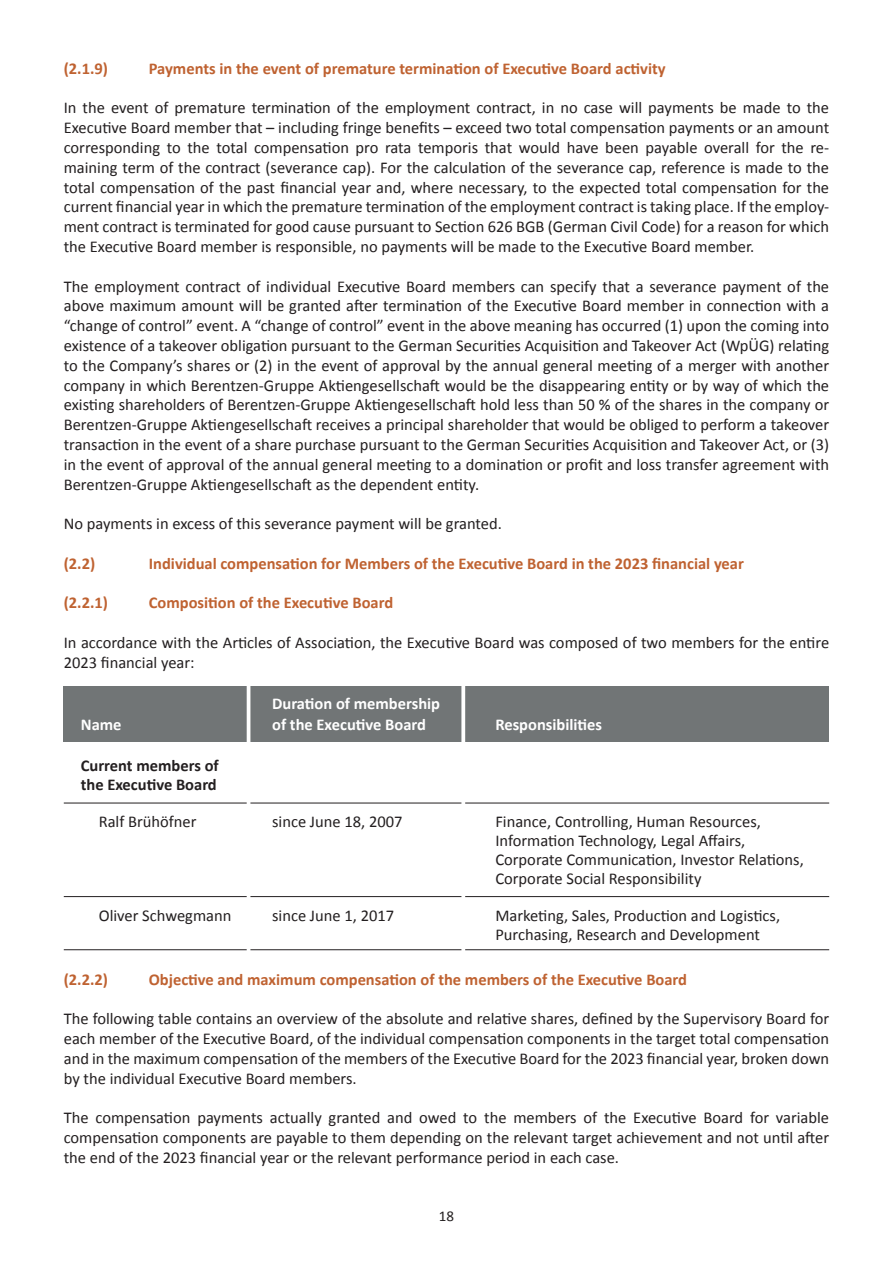
<style>
.page{position:relative;width:893px;height:1263px;background:#fff}
.page>*{position:absolute;margin:0;border:0;box-sizing:border-box;transform-origin:0 0}
.t1{font:16.5px/19.8px "Calibri";color:#231f20;text-align:justify}
.t2{font:700 16.5px "Calibri";color:#bf6231}
.t3{font:700 16.5px/21.8px "Calibri";color:#fff}
.t4{font:700 16.5px/18.8px "Calibri";color:#231f20}
.t5{font:15px "Calibri";color:#231f20}
</style>
<div class="page">
<div style="left:64px;top:686px;width:765px;height:56px;background:#717576"></div>
<hr style="left:64px;top:896px;width:765px;height:1px;background:#231f20">
<hr style="left:64px;top:803px;width:765px;height:1px;background:#231f20">
<hr style="left:64px;top:949px;width:765px;height:1px;background:#231f20">
<hr style="left:247px;top:673px;width:3px;height:287px;background:#fff">
<hr style="left:461px;top:673px;width:4px;height:285px;background:#fff">
<p class="t2" style="left:64px;top:58px;width:46px">(2.1.9)</p>
<p class="t2" style="left:149px;top:58px;width:518px">Payments in the event of premature termination of Executive Board activity</p>
<p class="t1" style="left:64px;top:98px;width:767px">In the event of premature termination of the employment contract, in no case will payments be made to the Executive Board member that – including fringe benefits – exceed two total compensation payments or an amount corresponding to the total compensation pro rata temporis that would have been payable overall for the re&shy;maining term of the contract (severance cap). For the calculation of the severance cap, reference is made to the total compensation of the past financial year and, where necessary, to the expected total compensation for the current financial year in which the premature termination of the employment contract is taking place. If the employ&shy;ment contract is terminated for good cause pursuant to Section 626 BGB (German Civil Code) for a reason for which the Executive Board member is responsible, no payments will be made to the Executive Board member.</p>
<p class="t1" style="left:64px;top:276px;width:767px">The employment contract of individual Executive Board members can specify that a severance payment of the above maximum amount will be granted after termination of the Executive Board member in connection with a “change of control” event. A “change of control” event in the above meaning has occurred (1) upon the coming into existence of a takeover obligation pursuant to the German Securities Acquisition and Takeover Act (WpÜG) relating to the Company’s shares or (2) in the event of approval by the annual general meeting of a merger with another company in which Berentzen-Gruppe Aktiengesellschaft would be the disappearing entity or by way of which the existing shareholders of Berentzen-Gruppe Aktiengesellschaft hold less than 50 % of the shares in the company or Berentzen-Gruppe Aktiengesellschaft receives a principal shareholder that would be obliged to perform a takeover transaction in the event of a share purchase pursuant to the German Securities Acquisition and Takeover Act, or (3) in the event of approval of the annual general meeting to a domination or profit and loss transfer agreement with Berentzen-Gruppe Aktiengesellschaft as the dependent entity.</p>
<p class="t1" style="left:64px;top:514px;width:440px">No payments in excess of this severance payment will be granted.</p>
<p class="t2" style="left:64px;top:553px;width:33px">(2.2)</p>
<p class="t2" style="left:149px;top:553px;width:597px">Individual compensation for Members of the Executive Board in the 2023 financial year</p>
<p class="t2" style="left:64px;top:592px;width:46px">(2.2.1)</p>
<p class="t2" style="left:149px;top:592px;width:246px">Composition of the Executive Board</p>
<p class="t1" style="left:64px;top:633px;width:767px">In accordance with the Articles of Association, the Executive Board was composed of two members for the entire<br>2023 financial year:</p>
<p class="t3" style="left:81px;top:714px;width:42px">Name</p>
<p class="t4" style="left:81px;top:756px;width:139px">Current members of the Executive Board</p>
<p class="t1" style="left:99px;top:812px;width:99px">Ralf Brühöfner</p>
<p class="t1" style="left:99px;top:906px;width:134px">Oliver Schwegmann</p>
<p class="t3" style="left:272px;top:692px;width:170px">Duration of membership of the Executive Board</p>
<p class="t1" style="left:272px;top:812px;width:132px">since June 18, 2007</p>
<p class="t1" style="left:272px;top:906px;width:124px">since June 1, 2017</p>
<p class="t3" style="left:495px;top:714px;width:108px">Responsibilities</p>
<p class="t1" style="left:495px;top:812px;width:310px;line-height:18.8px;text-align:left">Finance, Controlling, Human Resources, Information Technology, Legal Affairs, Corporate Communication, Investor Relations, Corporate Social Responsibility</p>
<p class="t1" style="left:495px;top:906px;width:286px;line-height:18.8px">Marketing, Sales, Production and Logistics,<br>Purchasing, Research and Development</p>
<p class="t2" style="left:64px;top:969px;width:46px">(2.2.2)</p>
<p class="t2" style="left:149px;top:969px;width:540px">Objective and maximum compensation of the members of the Executive Board</p>
<p class="t1" style="left:64px;top:1009px;width:767px">The following table contains an overview of the absolute and relative shares, defined by the Supervisory Board for each member of the Executive Board, of the individual compensation components in the target total compensation and in the maximum compensation of the members of the Executive Board for the 2023 financial year, broken down by the individual Executive Board members.</p>
<p class="t1" style="left:64px;top:1108px;width:767px">The compensation payments actually granted and owed to the members of the Executive Board for variable compensation components are payable to them depending on the relevant target achievement and not until after the end of the 2023 financial year or the relevant performance period in each case.</p>
<p class="t5" style="left:439px;top:1206px;width:17px">18</p>
</div>
